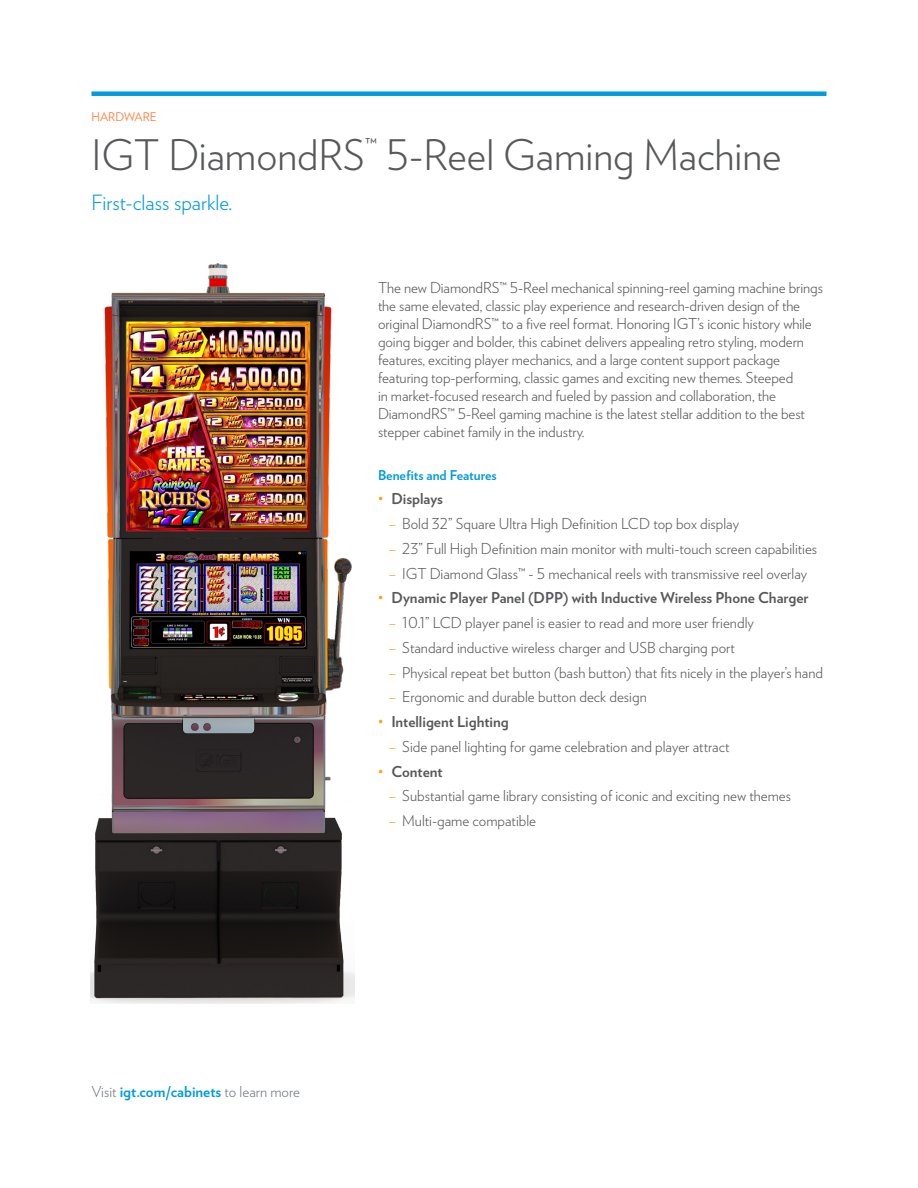
<style>
.page{position:relative;width:918px;height:1188px;background:#fff}
.page>*{position:absolute;margin:0;border:0;box-sizing:border-box;transform-origin:0 0}
.Headline{font:300 42px "Verlag";color:#57585a}
.Sub-Head{font:300 21px "Verlag";color:#009bde}
.Bullet{font:300 15px/18px "Verlag";letter-spacing:-.005em;color:#57585a}
.t1{font:700 15px "Verlag";color:#57585a}
.t2{font:300 15px "Verlag";color:#757b83}
.Bullet-2{font:700 13.5px "Verlag";color:#009bde}
.t3{font:12px "Verlag";color:#ff874e}
.s1{font-weight:300;color:#f9a31b}
.s2{color:#f9a31b}
.s3{font-weight:700;color:#009bde}
</style>
<div class="page">
<div style="left:92px;top:91px;width:734px;height:5px;background:#009bde"></div>
<img style="left:91px;top:264px;width:264px;height:739px">
<p class="t3" style="left:92px;top:108px;width:67px">HARDWARE</p>
<p class="Headline" style="left:92px;top:124px;width:692px">IGT DiamondRS<sup>™</sup> 5-Reel Gaming Machine</p>
<p class="Sub-Head" style="left:92px;top:187px;width:142px">First-class sparkle.</p>
<p class="Bullet" style="left:378px;top:278px;width:447px">The new DiamondRS™ 5-Reel mechanical spinning-reel gaming machine brings the same elevated, classic play experience and research-driven design of the original DiamondRS™ to a five reel format. Honoring IGT’s iconic history while going bigger and bolder, this cabinet delivers appealing retro styling, modern features, exciting player mechanics, and a large content support package featuring top-performing, classic games and exciting new themes. Steeped<br>in market-focused research and fueled by passion and collaboration, the DiamondRS™ 5-Reel gaming machine is the latest stellar addition to the best stepper cabinet family in the industry.</p>
<p class="Bullet-2" style="left:378px;top:464px;width:120px">Benefits and Features</p>
<p class="t1" style="left:378px;top:487px;width:67px"><span class="s1">•</span> Displays</p>
<p class="Bullet" style="left:389px;top:514px;width:352px"><span class="s2">–</span> Bold 32” Square Ultra High Definition LCD top box display</p>
<p class="Bullet" style="left:389px;top:539px;width:430px"><span class="s2">–</span> 23” Full High Definition main monitor with multi-touch screen capabilities</p>
<p class="Bullet" style="left:389px;top:563px;width:420px"><span class="s2">–</span> IGT Diamond Glass™ - 5 mechanical reels with transmissive reel overlay</p>
<p class="t1" style="left:378px;top:586px;width:432px"><span class="s1">•</span> Dynamic Player Panel (DPP) with Inductive Wireless Phone Charger</p>
<p class="Bullet" style="left:389px;top:613px;width:367px"><span class="s2">–</span> 10.1” LCD player panel is easier to read and more user friendly</p>
<p class="Bullet" style="left:389px;top:638px;width:348px"><span class="s2">–</span> Standard inductive wireless charger and USB charging port</p>
<p class="Bullet" style="left:389px;top:662px;width:436px"><span class="s2">–</span> Physical repeat bet button (bash button) that fits nicely in the player’s hand</p>
<p class="Bullet" style="left:389px;top:687px;width:260px"><span class="s2">–</span> Ergonomic and durable button deck design</p>
<p class="t1" style="left:378px;top:710px;width:132px"><span class="s1">•</span> Intelligent Lighting</p>
<p class="Bullet" style="left:389px;top:737px;width:342px"><span class="s2">–</span> Side panel lighting for game celebration and player attract</p>
<p class="t1" style="left:378px;top:759px;width:66px"><span class="s1">•</span> Content</p>
<p class="Bullet" style="left:389px;top:786px;width:404px"><span class="s2">–</span> Substantial game library consisting of iconic and exciting new themes</p>
<p class="Bullet" style="left:389px;top:811px;width:149px"><span class="s2">–</span> Multi-game compatible</p>
<p class="t2" style="left:92px;top:1080px;width:210px">Visit <span class="s3">igt.com/cabinets</span> to learn more</p>
</div>
